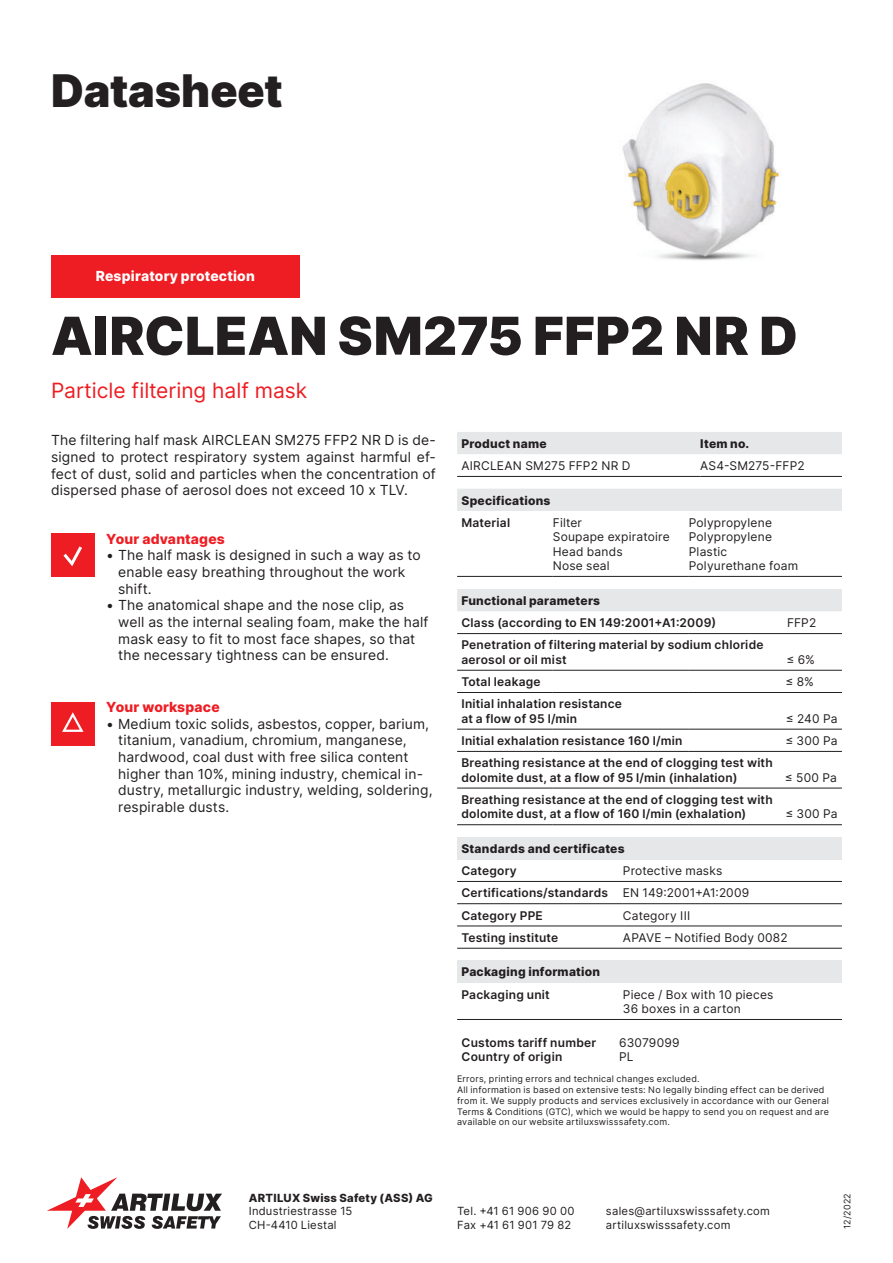
<style>
.page{position:relative;width:893px;height:1263px;background:#fff}
.page>*{position:absolute;margin:0;border:0;box-sizing:border-box;transform-origin:0 0}
.t1{font:900 52.5px "Inter";letter-spacing:.005em;color:#231f20}
.t2{font:900 45px "Inter";letter-spacing:-.005em;color:#231f20}
.t3{font:21px "Inter";color:#ee1d23}
.t4{font:13.8px/16.6px "Inter";letter-spacing:.01em;color:#231f20}
.t5{font:800 13.8px "Inter";letter-spacing:.01em;color:#ee1d23}
.t6{font:800 13.8px "Inter";letter-spacing:.015em;color:#fff}
.t7{font:600 12px/14.4px "Inter";letter-spacing:.02em;color:#231f20}
.t8{font:12px/14.4px "Inter";letter-spacing:.015em;color:#231f20}
.t9{font:800 12px "Inter";letter-spacing:.02em;color:#231f20}
.t10{font:11.25px/13.5px "Inter";letter-spacing:.02em;color:#231f20}
.t11{font:800 11.25px "Inter";letter-spacing:.025em;color:#231f20}
.t12{font:9px/10.8px "Inter";letter-spacing:.03em;color:#231f20}
.s1{font-weight:400}
</style>
<div class="page">
<svg style="left:47px;top:1177px;width:174px;height:52px"></svg>
<div style="left:51px;top:255px;width:248px;height:43px;background:#ee1d23"></div>
<div style="left:51px;top:534px;width:44px;height:43px;background:#ee1d23"></div>
<svg style="left:63px;top:546px;width:19px;height:21px"></svg>
<div style="left:51px;top:702px;width:44px;height:43px;background:#ee1d23"></div>
<svg style="left:62px;top:712px;width:22px;height:20px"></svg>
<div style="left:457px;top:432px;width:385px;height:22px;background:#e6e7e9"></div>
<hr style="left:457px;top:476px;width:243px;height:1px;background:#231f20">
<hr style="left:700px;top:476px;width:142px;height:1px;background:#231f20">
<svg style="left:457px;top:489px;width:385px;height:122px"></svg>
<hr style="left:457px;top:576px;width:96px;height:1px;background:#231f20">
<hr style="left:553px;top:576px;width:136px;height:1px;background:#231f20">
<hr style="left:689px;top:576px;width:153px;height:1px;background:#231f20">
<hr style="left:457px;top:633px;width:96px;height:1px;background:#231f20">
<hr style="left:553px;top:633px;width:136px;height:1px;background:#231f20">
<hr style="left:689px;top:633px;width:153px;height:1px;background:#231f20">
<hr style="left:457px;top:670px;width:96px;height:1px;background:#231f20">
<hr style="left:553px;top:670px;width:136px;height:1px;background:#231f20">
<hr style="left:689px;top:670px;width:153px;height:1px;background:#231f20">
<hr style="left:457px;top:692px;width:96px;height:1px;background:#231f20">
<hr style="left:553px;top:692px;width:136px;height:1px;background:#231f20">
<hr style="left:689px;top:692px;width:153px;height:1px;background:#231f20">
<hr style="left:457px;top:729px;width:96px;height:1px;background:#231f20">
<hr style="left:553px;top:729px;width:136px;height:1px;background:#231f20">
<hr style="left:689px;top:729px;width:153px;height:1px;background:#231f20">
<hr style="left:457px;top:751px;width:96px;height:1px;background:#231f20">
<hr style="left:553px;top:751px;width:136px;height:1px;background:#231f20">
<hr style="left:689px;top:751px;width:153px;height:1px;background:#231f20">
<hr style="left:457px;top:788px;width:96px;height:1px;background:#231f20">
<hr style="left:553px;top:788px;width:136px;height:1px;background:#231f20">
<hr style="left:689px;top:788px;width:153px;height:1px;background:#231f20">
<hr style="left:457px;top:824px;width:96px;height:1px;background:#231f20">
<hr style="left:553px;top:824px;width:136px;height:1px;background:#231f20">
<hr style="left:689px;top:824px;width:153px;height:1px;background:#231f20">
<div style="left:457px;top:837px;width:385px;height:22px;background:#e6e7e9"></div>
<hr style="left:457px;top:881px;width:166px;height:1px;background:#231f20">
<hr style="left:623px;top:881px;width:219px;height:1px;background:#231f20">
<hr style="left:457px;top:903px;width:166px;height:1px;background:#231f20">
<hr style="left:623px;top:903px;width:219px;height:1px;background:#231f20">
<hr style="left:457px;top:926px;width:166px;height:1px;background:#231f20">
<hr style="left:623px;top:926px;width:219px;height:1px;background:#231f20">
<hr style="left:457px;top:948px;width:166px;height:1px;background:#231f20">
<hr style="left:623px;top:948px;width:219px;height:1px;background:#231f20">
<div style="left:457px;top:960px;width:385px;height:23px;background:#e6e7e9"></div>
<hr style="left:457px;top:1019px;width:166px;height:1px;background:#231f20">
<hr style="left:623px;top:1019px;width:219px;height:1px;background:#231f20">
<img style="left:622px;top:83px;width:158px;height:178px">
<h2 class="t2" style="left:51px;top:64px;width:233px">Datasheet</h2>
<p class="t6" style="left:96px;top:268px;width:161px">Respiratory protection</p>
<h1 class="t1" style="left:51px;top:305px;width:748px">AIRCLEAN SM275 FFP2 NR D</h1>
<h3 class="t3" style="left:51px;top:378px;width:258px">Particle filtering half mask</h3>
<p class="t4" style="left:51px;top:432px;width:386px;text-align:justify">The filtering half mask AIRCLEAN SM275 FFP2 NR D is de&shy;signed to protect respiratory system against harmful ef&shy;fect of dust, solid and particles when the concentration of dispersed phase of aerosol does not exceed 10 x TLV.</p>
<p class="t5" style="left:106px;top:530px;width:120px">Your advantages</p>
<p class="t4" style="left:118px;top:547px;width:304px;text-indent:-12px">• The half mask is designed in such a way as to enable easy breathing throughout the work shift.</p>
<p class="t4" style="left:118px;top:597px;width:312px;text-indent:-12px">• The anatomical shape and the nose clip, as well as the internal sealing foam, make the half mask easy to fit to most face shapes, so that the necessary tightness can be ensured.</p>
<p class="t5" style="left:106px;top:699px;width:115px">Your workspace</p>
<p class="t4" style="left:118px;top:715px;width:316px;text-indent:-12px">• Medium toxic solids, asbestos, copper, barium, titanium, vanadium, chromium, manganese, hardwood, coal dust with free silica content higher than 10%, mining industry, chemical in&shy;dustry, metallurgic industry, welding, soldering, respirable dusts.</p>
<p class="t9" style="left:461px;top:436px;width:87px">Product name</p>
<p class="t9" style="left:700px;top:436px;width:50px">Item no.</p>
<p class="t8" style="left:461px;top:458px;width:171px">AIRCLEAN SM275 FFP2 NR D</p>
<p class="t8" style="left:700px;top:458px;width:106px">AS4-SM275-FFP2</p>
<p class="t9" style="left:461px;top:493px;width:91px">Specifications</p>
<p class="t7" style="left:461px;top:515px;width:50px">Material</p>
<p class="t8" style="left:553px;top:515px;width:118px">Filter<br>Soupape expiratoire<br>Head bands<br>Nose seal</p>
<p class="t8" style="left:689px;top:515px;width:111px">Polypropylene<br>Polypropylene<br>Plastic<br>Polyurethane foam</p>
<p class="t9" style="left:461px;top:593px;width:140px">Functional parameters</p>
<p class="t7" style="left:461px;top:615px;width:256px">Class (according to EN 149:2001+A1:2009)</p>
<p class="t8" style="left:787px;top:616px;width:31px">FFP2</p>
<p class="t7" style="left:461px;top:638px;width:304px">Penetration of filtering material by sodium chloride aerosol or oil mist</p>
<p class="t8" style="left:786px;top:652px;width:30px">≤ 6%</p>
<p class="t7" style="left:461px;top:674px;width:81px">Total leakage</p>
<p class="t8" style="left:786px;top:674px;width:30px">≤ 8%</p>
<p class="t7" style="left:461px;top:697px;width:162px">Initial inhalation resistance at a flow of 95 l/min</p>
<p class="t8" style="left:786px;top:711px;width:53px">≤ 240 Pa</p>
<p class="t7" style="left:461px;top:733px;width:223px">Initial exhalation resistance 160 l/min</p>
<p class="t8" style="left:785px;top:733px;width:54px">≤ 300 Pa</p>
<p class="t7" style="left:461px;top:756px;width:313px">Breathing resistance at the end of clogging test with dolomite dust, at a flow of 95 l/min (inhalation)</p>
<p class="t8" style="left:785px;top:770px;width:54px">≤ 500 Pa</p>
<p class="t7" style="left:461px;top:792px;width:313px">Breathing resistance at the end of clogging test with dolomite dust, at a flow of 160 l/min (exhalation)</p>
<p class="t8" style="left:785px;top:806px;width:54px">≤ 300 Pa</p>
<p class="t9" style="left:461px;top:841px;width:165px">Standards and certificates</p>
<p class="t7" style="left:461px;top:863px;width:57px">Category</p>
<p class="t7" style="left:461px;top:860px;width:290px;line-height:22.2px;text-indent:162px"><span class="s1">Protective masks<br></span>Certifications/standards <span class="s1">EN 149:2001+A1:2009<br></span>Category PPE</p>
<p class="t8" style="left:623px;top:908px;width:69px">Category III</p>
<p class="t7" style="left:461px;top:930px;width:98px">Testing institute</p>
<p class="t8" style="left:623px;top:930px;width:166px">APAVE – Notified Body 0082</p>
<p class="t9" style="left:461px;top:965px;width:140px">Packaging information</p>
<p class="t7" style="left:461px;top:987px;width:90px">Packaging unit</p>
<p class="t8" style="left:623px;top:987px;width:152px">Piece / Box with 10 pieces<br>36 boxes in a carton</p>
<p class="t7" style="left:462px;top:1035px;width:136px">Customs tariff number</p>
<p class="t8" style="left:619px;top:1035px;width:62px">63079099</p>
<p class="t7" style="left:462px;top:1049px;width:102px">Country of origin</p>
<p class="t8" style="left:619px;top:1049px;width:16px">PL</p>
<p class="t12" style="left:457px;top:1073px;width:373px">Errors, printing errors and technical changes excluded.<br>All information is based on extensive tests: No legally binding effect can be derived from it. We supply products and services exclusively in accordance with our General Terms &amp; Conditions (GTC), which we would be happy to send you on request and are available on our website artiluxswisssafety.com.</p>
<p class="t11" style="left:249px;top:1190px;width:186px">ARTILUX Swiss Safety (ASS) AG</p>
<p class="t10" style="left:249px;top:1204px;width:105px">Industriestrasse 15<br>CH-4410 Liestal</p>
<p class="t10" style="left:457px;top:1204px;width:119px">Tel. +41 61 906 90 00<br>Fax +41 61 901 79 82</p>
<p class="t10" style="left:606px;top:1204px;width:165px">sales@artiluxswisssafety.com artiluxswisssafety.com</p>
<p class="t12" style="left:842px;top:1229px;width:37px;rotate:-90deg">12/2022</p>
</div>
